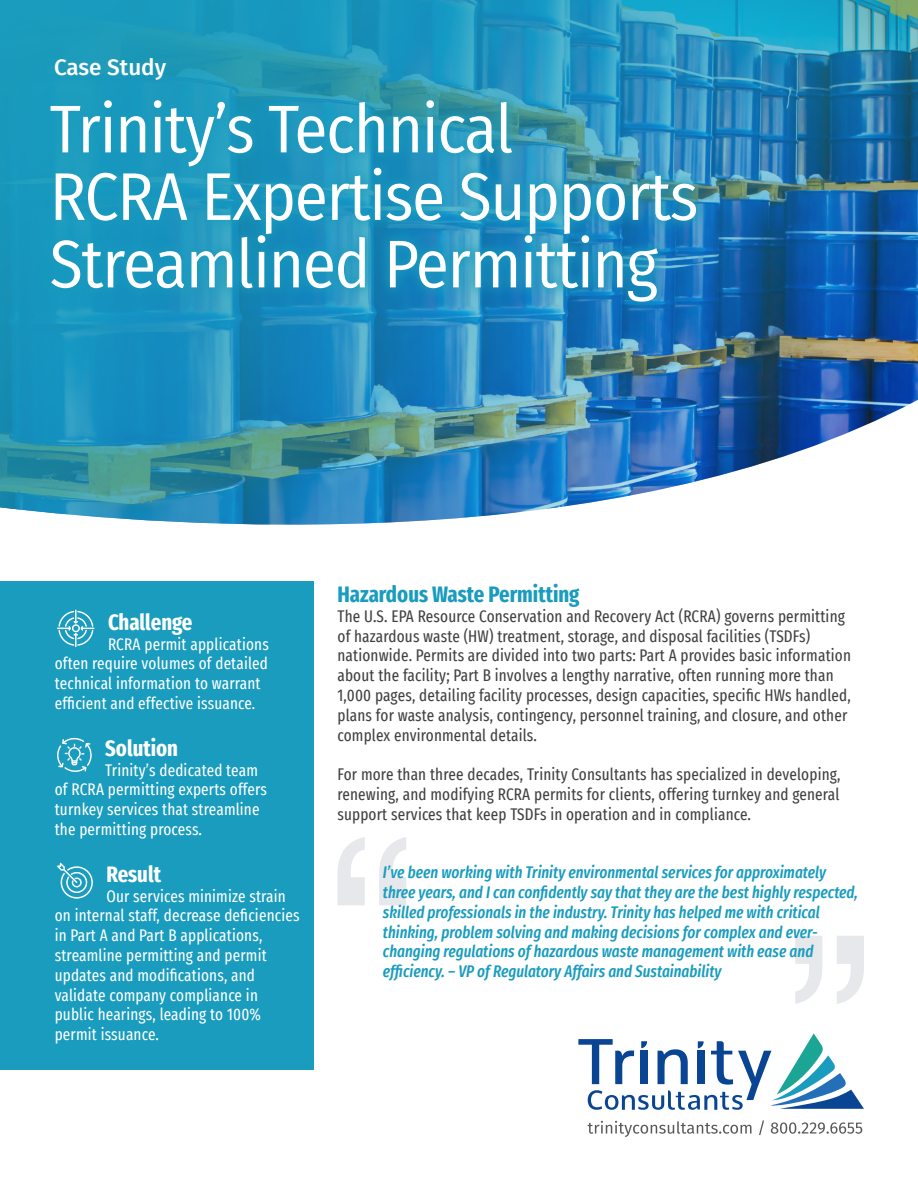
<style>
.page{position:relative;width:918px;height:1188px;background:#fff}
.page>*{position:absolute;margin:0;border:0;box-sizing:border-box;transform-origin:0 0}
.H1_-_Case_Study{font:67.5px/67.5px "Fira Sans Condensed";letter-spacing:-.02em;color:#fff}
.t1{font:700 extra-condensed 22.5px "Fira Sans";color:#199cbe}
.Titles_in_Callout_bo{font:700 extra-condensed 22.5px "Fira Sans";color:#fff}
.Case_Study_-_BU{font:500 22.5px "Fira Sans";color:#fff}
.Copy_in_Callout_Box{font:700 extra-condensed 22.5px "Fira Sans";color:#fff}
.Case_Study_Body_Copy{font:extra-condensed 16.5px/19.8px "Fira Sans";letter-spacing:.01em;color:#414142}
.Quotes_-_Case_Study{font:italic 500 extra-condensed 16.5px/19.8px "Fira Sans";color:#199cbe}
.Copy_in_Callout_Box-2{font:extra-condensed 16.5px/19.8px "Fira Sans";letter-spacing:.01em;color:#fff}
.Case_Study_Body_Copy-2{font:extra-condensed 16.5px/19.8px "Fira Sans";letter-spacing:.01em;color:#fff}
</style>
<div class="page">
<svg style="left:578px;top:1033px;width:286px;height:77px"></svg>
<svg style="left:588px;top:1121px;width:164px;height:16px"></svg>
<svg style="left:759px;top:1120px;width:5px;height:15px"></svg>
<svg style="left:771px;top:1122px;width:91px;height:12px"></svg>
<div style="left:0;top:581px;width:314px;height:488px;background:#199cbe"></div>
<svg style="left:57px;top:610px;width:37px;height:37px"></svg>
<svg style="left:57px;top:738px;width:35px;height:34px"></svg>
<svg style="left:57px;top:863px;width:36px;height:36px"></svg>
<img style="left:0;top:0;width:918px;height:525px">
<svg style="left:38px;top:88px;width:671px;height:226px"></svg>
<svg style="left:379px;top:837px;width:27px;height:68px"></svg>
<svg style="left:338px;top:837px;width:27px;height:68px"></svg>
<svg style="left:795px;top:936px;width:27px;height:68px"></svg>
<svg style="left:837px;top:936px;width:27px;height:68px"></svg>
<p class="Case_Study_-_BU" style="left:54px;top:49px;width:114px">Case Study</p>
<p class="H1_-_Case_Study" style="left:50px;top:93px;width:650px">Trinity’s Technical<br>RCRA Expertise Supports<br>Streamlined Permitting</p>
<p class="Titles_in_Callout_bo" style="left:108px;top:603px;width:86px">Challenge</p>
<p class="Copy_in_Callout_Box-2" style="left:55px;top:634px;width:216px;text-indent:53px">RCRA permit applications often require volumes of detailed technical information to warrant efficient and effective issuance.</p>
<p class="Copy_in_Callout_Box" style="left:105px;top:729px;width:74px">Solution</p>
<p class="Case_Study_Body_Copy-2" style="left:55px;top:760px;width:214px;text-indent:50px">Trinity’s dedicated team of RCRA permitting experts offers turnkey services that streamline the permitting process.</p>
<p class="Titles_in_Callout_bo" style="left:106px;top:855px;width:56px">Result</p>
<p class="Copy_in_Callout_Box-2" style="left:55px;top:886px;width:246px;text-indent:52px">Our services minimize strain on internal staff, decrease deficiencies in Part A and Part B applications, streamline permitting and permit updates and modifications, and validate company compliance in public hearings, leading to 100% permit issuance.</p>
<h2 class="t1" style="left:338px;top:576px;width:243px">Hazardous Waste Permitting</h2>
<p class="Case_Study_Body_Copy" style="left:338px;top:606px;width:515px">The U.S. EPA Resource Conservation and Recovery Act (RCRA) governs permitting of hazardous waste (HW) treatment, storage, and disposal facilities (TSDFs) nationwide. Permits are divided into two parts: Part A provides basic information about the facility; Part B involves a lengthy narrative, often running more than 1,000 pages, detailing facility processes, design capacities, specific HWs handled, plans for waste analysis, contingency, personnel training, and closure, and other complex environmental details.</p>
<p class="Case_Study_Body_Copy" style="left:338px;top:764px;width:505px;text-align:justify">For more than three decades, Trinity Consultants has specialized in developing, renewing, and modifying RCRA permits for clients, offering turnkey and general support services that keep TSDFs in operation and in compliance.</p>
<p class="Quotes_-_Case_Study" style="left:383px;top:862px;width:477px">I’ve been working with Trinity environmental services for approximately three years, and I can confidently say that they are the best highly respected, skilled professionals in the industry. Trinity has helped me with critical thinking, problem solving and making decisions for complex and ever&shy;changing regulations of hazardous waste management with ease and efficiency. – VP of Regulatory Affairs and Sustainability</p>
</div>
